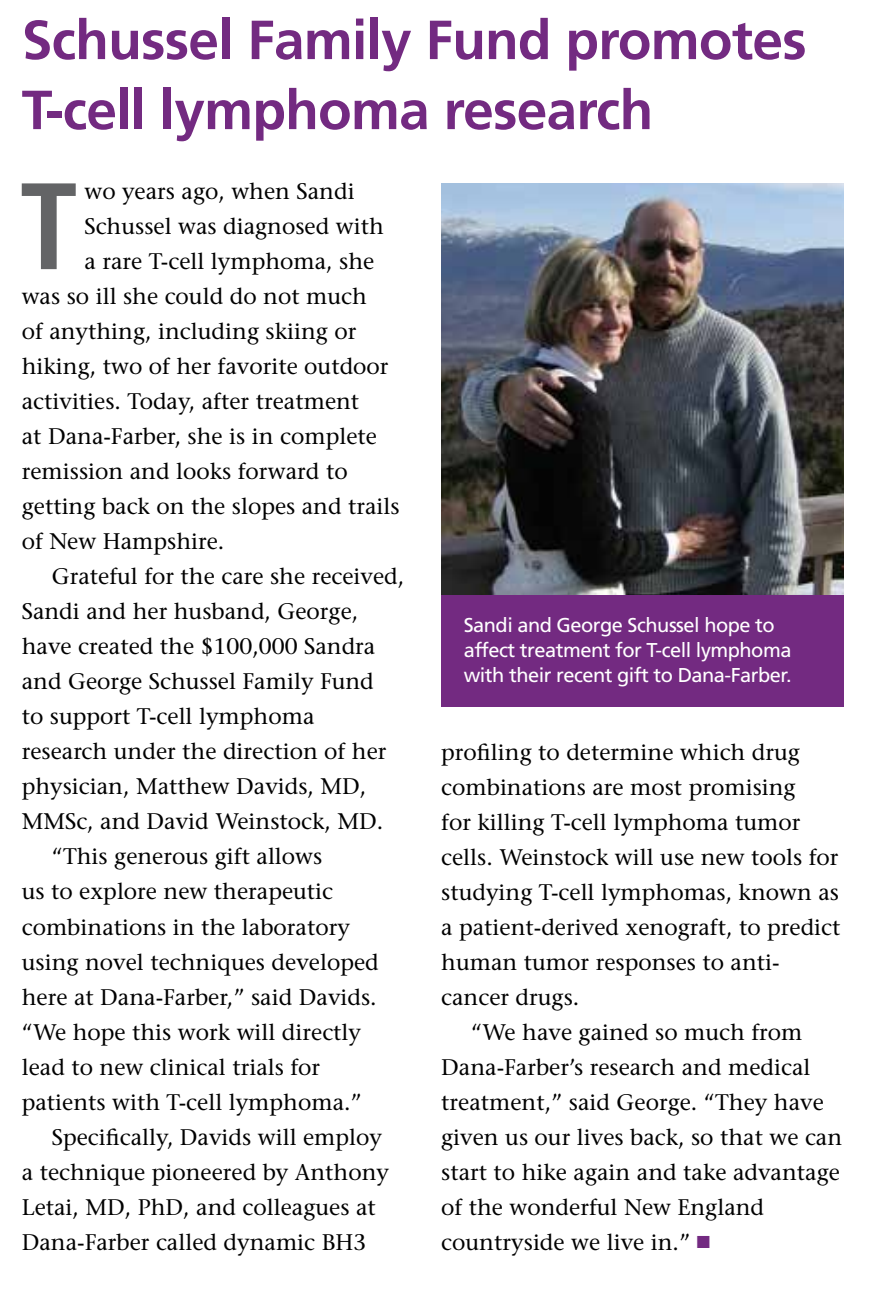
<style>
.page{position:relative;width:878px;height:1295px;background:#fff}
.page>*{position:absolute;margin:0;border:0;box-sizing:border-box;transform-origin:0 0}
.t1{font:700 condensed 122.75px "Frutiger LT Std";color:#636466}
.t2{font:700 55px/70px "Frutiger LT Std";letter-spacing:-.015em;color:#732a81}
.t3{font:22.5px "Stone Serif";color:#000}
.t4{font:20px/25px "Frutiger LT Std";letter-spacing:-.025em;color:#fff}
.s1{color:#732a81}
</style>
<div class="page">
<div style="left:441px;top:479px;width:402px;height:228px;background:#732a81"></div>
<img style="left:441px;top:184px;width:402px;height:410px">
<h2 class="t2" style="left:22px;top:5px;width:786px">Schussel Family Fund promotes<br>T-cell lymphoma research</h2>
<h1 class="t1" style="left:19px;top:154px;width:61px">T</h1>
<p class="t3" style="left:84px;top:178px;width:271px">wo years ago, when Sandi</p>
<p class="t3" style="left:84px;top:213px;width:301px">Schussel was diagnosed with</p>
<p class="t3" style="left:84px;top:248px;width:291px">a rare T-cell lymphoma, she</p>
<p class="t3" style="left:22px;top:283px;width:346px">was so ill she could do not much</p>
<p class="t3" style="left:22px;top:318px;width:336px">of anything, including skiing or</p>
<p class="t3" style="left:22px;top:353px;width:368px">hiking, two of her favorite outdoor</p>
<p class="t3" style="left:22px;top:388px;width:339px">activities. Today, after treatment</p>
<p class="t3" style="left:22px;top:423px;width:356px">at Dana-Farber, she is in complete</p>
<p class="t3" style="left:22px;top:458px;width:327px">remission and looks forward to</p>
<p class="t3" style="left:22px;top:493px;width:379px">getting back on the slopes and trails</p>
<p class="t3" style="left:22px;top:528px;width:204px">of New Hampshire.</p>
<p class="t3" style="left:52px;top:563px;width:354px">Grateful for the care she received,</p>
<p class="t3" style="left:22px;top:598px;width:338px">Sandi and her husband, George,</p>
<p class="t3" style="left:22px;top:633px;width:355px">have created the $100,000 Sandra</p>
<p class="t3" style="left:22px;top:668px;width:353px">and George Schussel Family Fund</p>
<p class="t3" style="left:22px;top:703px;width:294px">to support T-cell lymphoma</p>
<p class="t3" style="left:22px;top:738px;width:366px">research under the direction of her</p>
<p class="t3" style="left:22px;top:773px;width:346px">physician, Matthew Davids, MD,</p>
<p class="t3" style="left:22px;top:808px;width:363px">MMSc, and David Weinstock, MD.</p>
<p class="t3" style="left:52px;top:843px;width:272px">“This generous gift allows</p>
<p class="t3" style="left:22px;top:878px;width:313px">us to explore new therapeutic</p>
<p class="t3" style="left:22px;top:913px;width:330px">combinations in the laboratory</p>
<p class="t3" style="left:22px;top:948px;width:358px">using novel techniques developed</p>
<p class="t3" style="left:22px;top:983px;width:356px">here at Dana-Farber,” said Davids.</p>
<p class="t3" style="left:22px;top:1018px;width:341px">“We hope this work will directly</p>
<p class="t3" style="left:22px;top:1053px;width:300px">lead to new clinical trials for</p>
<p class="t3" style="left:22px;top:1088px;width:341px">patients with T-cell lymphoma.”</p>
<p class="t3" style="left:52px;top:1123px;width:332px">Specifically, Davids will employ</p>
<p class="t3" style="left:22px;top:1158px;width:368px">a technique pioneered by Anthony</p>
<p class="t3" style="left:22px;top:1193px;width:355px">Letai, MD, PhD, and colleagues at</p>
<p class="t3" style="left:22px;top:1228px;width:346px">Dana-Farber called dynamic BH3</p>
<p class="t4" style="left:463px;top:612px;width:329px">Sandi and George Schussel hope to affect treatment for T-cell lymphoma with their recent gift to Dana-Farber.</p>
<p class="t3" style="left:441px;top:738px;width:360px">profiling to determine which drug</p>
<p class="t3" style="left:441px;top:773px;width:356px">combinations are most promising</p>
<p class="t3" style="left:441px;top:808px;width:361px">for killing T-cell lymphoma tumor</p>
<p class="t3" style="left:441px;top:843px;width:399px">cells. Weinstock will use new tools for</p>
<p class="t3" style="left:441px;top:878px;width:399px">studying T-cell lymphomas, known as</p>
<p class="t3" style="left:441px;top:913px;width:400px">a patient-derived xenograft, to predict</p>
<p class="t3" style="left:441px;top:948px;width:340px">human tumor responses to anti-</p>
<p class="t3" style="left:441px;top:983px;width:140px">cancer drugs.</p>
<p class="t3" style="left:471px;top:1018px;width:332px">“We have gained so much from</p>
<p class="t3" style="left:441px;top:1053px;width:370px">Dana-Farber’s research and medical</p>
<p class="t3" style="left:441px;top:1088px;width:384px">treatment,” said George. “They have</p>
<p class="t3" style="left:441px;top:1123px;width:402px">given us our lives back, so that we can</p>
<p class="t3" style="left:441px;top:1158px;width:400px">start to hike again and take advantage</p>
<p class="t3" style="left:441px;top:1193px;width:324px">of the wonderful New England</p>
<p class="t3" style="left:441px;top:1228px;width:270px">countryside we live in.” <span class="s1">■</span></p>
</div>
